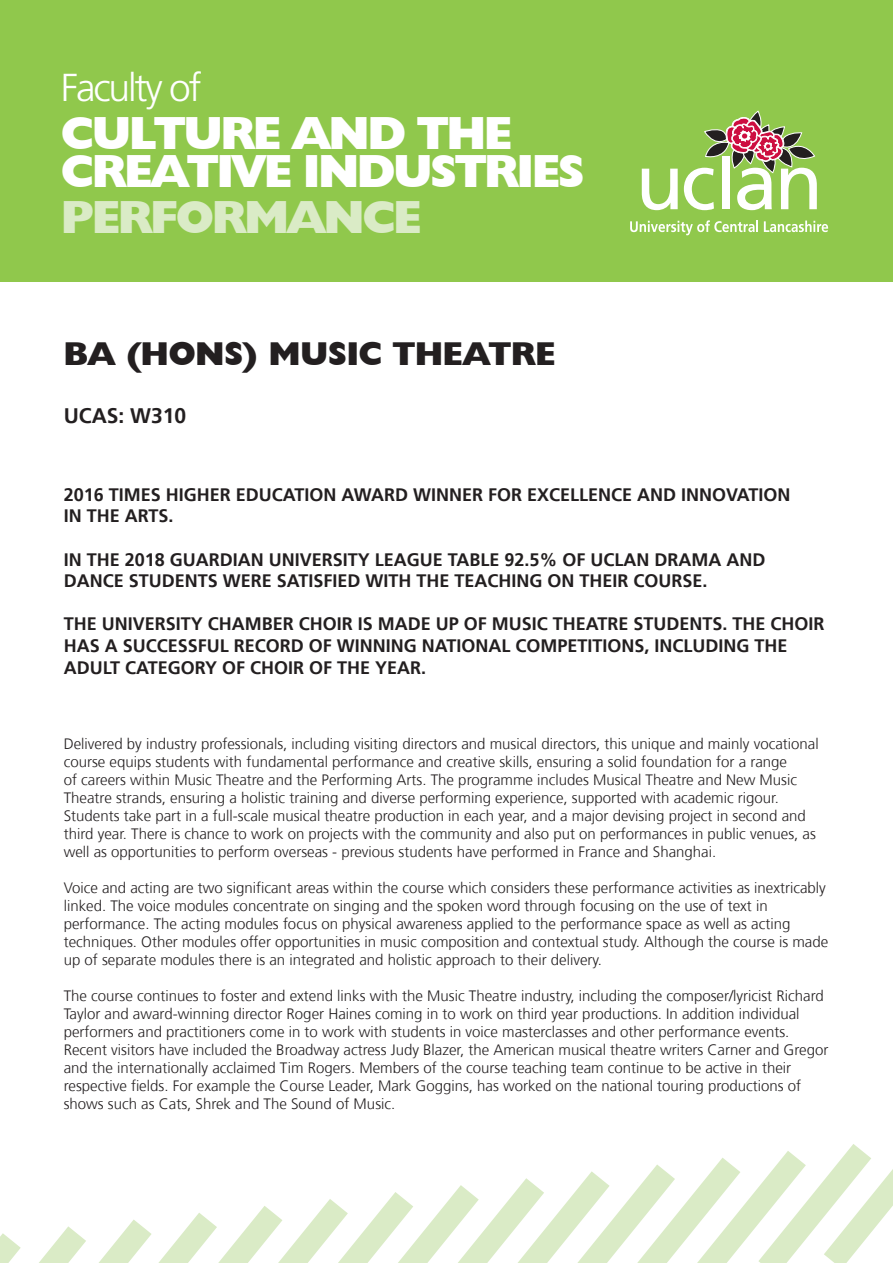
<style>
.page{position:relative;width:893px;height:1263px;background:#fff}
.page>*{position:absolute;margin:0;border:0;box-sizing:border-box;transform-origin:0 0}
.t1{font:800 46.5px/37.7px "Humanist 521 BT";letter-spacing:-.04em;color:#fff}
.t2{font:800 46.5px "Humanist 521 BT";letter-spacing:-.04em;color:#daebc6}
.t3{font:300 39px "Frutiger";letter-spacing:-.055em;color:#fff}
.t4{font:800 33px "Humanist 521 BT";color:#231f20}
.t5{font:700 21px "Frutiger";color:#231f20}
.t6{font:700 18px/21.6px "Frutiger";color:#231f20}
.t7{font:300 15px/18px "Frutiger";color:#231f20}
</style>
<div class="page">
<div style="left:0;top:0;width:893px;height:281px;background:#90c84c"></div>
<svg style="left:0;top:1144px;width:893px;height:119px"></svg>
<svg style="left:642px;top:169px;width:36px;height:41px"></svg>
<svg style="left:684px;top:110px;width:133px;height:100px"></svg>
<svg style="left:630px;top:220px;width:128px;height:15px"></svg>
<svg style="left:764px;top:221px;width:64px;height:11px"></svg>
<p class="t3" style="left:61px;top:65px;width:142px">Faculty of</p>
<p class="t1" style="left:61px;top:113px;width:525px">CULTURE AND THE<br>CREATIVE INDUSTRIES</p>
<p class="t2" style="left:61px;top:188px;width:361px">PERFORMANCE</p>
<p class="t4" style="left:64px;top:333px;width:493px">BA (HONS) MUSIC THEATRE</p>
<p class="t5" style="left:64px;top:404px;width:124px">UCAS: W310</p>
<p class="t6" style="left:64px;top:484px;width:728px">2016 TIMES HIGHER EDUCATION AWARD WINNER FOR EXCELLENCE AND INNOVATION</p>
<p class="t6" style="left:64px;top:505px;width:111px">IN THE ARTS.</p>
<p class="t6" style="left:64px;top:549px;width:703px">IN THE 2018 GUARDIAN UNIVERSITY LEAGUE TABLE 92.5% OF UCLAN DRAMA AND<br>DANCE STUDENTS WERE SATISFIED WITH THE TEACHING ON THEIR COURSE.</p>
<p class="t6" style="left:64px;top:613px;width:762px">THE UNIVERSITY CHAMBER CHOIR IS MADE UP OF MUSIC THEATRE STUDENTS. THE CHOIR<br>HAS A SUCCESSFUL RECORD OF WINNING NATIONAL COMPETITIONS, INCLUDING THE<br>ADULT CATEGORY OF CHOIR OF THE YEAR.</p>
<p class="t7" style="left:64px;top:735px;width:756px">Delivered by industry professionals, including visiting directors and musical directors, this unique and mainly vocational course equips students with fundamental performance and creative skills, ensuring a solid foundation for a range<br>of careers within Music Theatre and the Performing Arts. The programme includes Musical Theatre and New Music Theatre strands, ensuring a holistic training and diverse performing experience, supported with academic rigour.<br>Students take part in a full-scale musical theatre production in each year, and a major devising project in second and third year. There is chance to work on projects with the community and also put on performances in public venues, as well as opportunities to perform overseas - previous students have performed in France and Shanghai.</p>
<p class="t7" style="left:64px;top:879px;width:766px">Voice and acting are two significant areas within the course which considers these performance activities as inextricably linked. The voice modules concentrate on singing and the spoken word through focusing on the use of text in performance. The acting modules focus on physical awareness applied to the performance space as well as acting techniques. Other modules offer opportunities in music composition and contextual study. Although the course is made up of separate modules there is an integrated and holistic approach to their delivery.</p>
<p class="t7" style="left:64px;top:987px;width:766px">The course continues to foster and extend links with the Music Theatre industry, including the composer/lyricist Richard Taylor and award-winning director Roger Haines coming in to work on third year productions. In addition individual performers and practitioners come in to work with students in voice masterclasses and other performance events.<br>Recent visitors have included the Broadway actress Judy Blazer, the American musical theatre writers Carner and Gregor and the internationally acclaimed Tim Rogers. Members of the course teaching team continue to be active in their respective fields. For example the Course Leader, Mark Goggins, has worked on the national touring productions of shows such as Cats, Shrek and The Sound of Music.</p>
</div>
